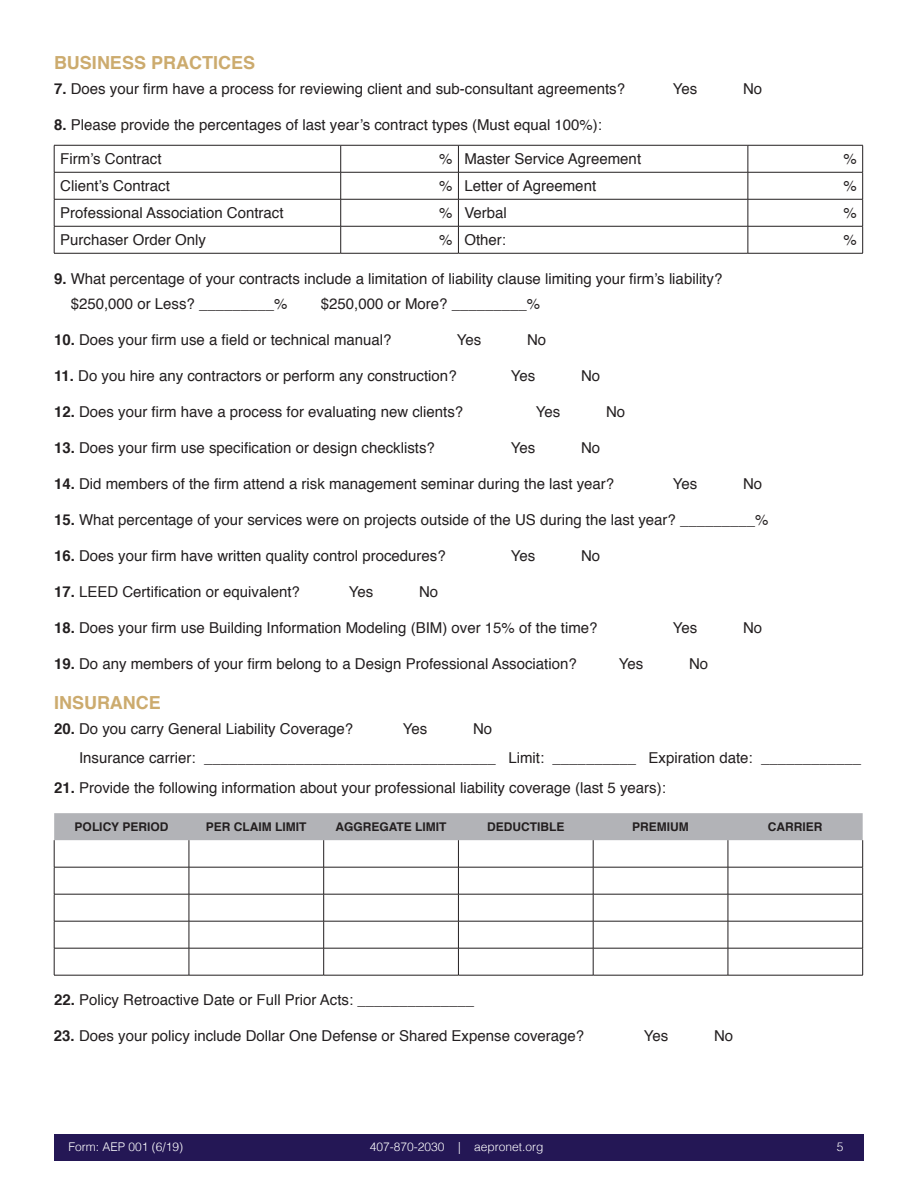
<style>
.page{position:relative;width:918px;height:1188px;background:#fff}
.page>*{position:absolute;margin:0;border:0;box-sizing:border-box;transform-origin:0 0}
.t1{font:700 18px "Helvetica";color:#ccab6e}
.t2{font:15px/25.2px "Helvetica";color:#231f20}
.t3{font:700 12px "Helvetica";color:#231f20}
.t4{font:300 12px "Helvetica";color:#fff}
.s1{font-weight:700}
</style>
<div class="page">
<hr style="left:54px;top:145px;width:287px;height:1px;background:#231f20">
<hr style="left:341px;top:145px;width:117px;height:1px;background:#231f20">
<hr style="left:458px;top:145px;width:290px;height:1px;background:#231f20">
<hr style="left:748px;top:145px;width:115px;height:1px;background:#231f20">
<hr style="left:54px;top:172px;width:287px;height:1px;background:#231f20">
<hr style="left:341px;top:172px;width:117px;height:1px;background:#231f20">
<hr style="left:458px;top:172px;width:290px;height:1px;background:#231f20">
<hr style="left:748px;top:172px;width:115px;height:1px;background:#231f20">
<hr style="left:54px;top:199px;width:287px;height:1px;background:#231f20">
<hr style="left:341px;top:199px;width:117px;height:1px;background:#231f20">
<hr style="left:458px;top:199px;width:290px;height:1px;background:#231f20">
<hr style="left:748px;top:199px;width:115px;height:1px;background:#231f20">
<hr style="left:54px;top:226px;width:287px;height:1px;background:#231f20">
<svg style="left:54px;top:145px;width:1px;height:108px"></svg>
<hr style="left:341px;top:226px;width:117px;height:1px;background:#231f20">
<svg style="left:340px;top:145px;width:1px;height:108px"></svg>
<hr style="left:458px;top:226px;width:290px;height:1px;background:#231f20">
<svg style="left:458px;top:145px;width:1px;height:108px"></svg>
<hr style="left:748px;top:226px;width:115px;height:1px;background:#231f20">
<svg style="left:748px;top:145px;width:1px;height:108px"></svg>
<svg style="left:862px;top:145px;width:1px;height:108px"></svg>
<hr style="left:54px;top:253px;width:287px;height:1px;background:#231f20">
<hr style="left:341px;top:253px;width:117px;height:1px;background:#231f20">
<hr style="left:458px;top:253px;width:290px;height:1px;background:#231f20">
<hr style="left:748px;top:253px;width:115px;height:1px;background:#231f20">
<svg style="left:54px;top:813px;width:809px;height:162px"></svg>
<hr style="left:54px;top:975px;width:135px;height:1px;background:#231f20">
<hr style="left:189px;top:975px;width:135px;height:1px;background:#231f20">
<hr style="left:324px;top:975px;width:134px;height:1px;background:#231f20">
<hr style="left:458px;top:975px;width:135px;height:1px;background:#231f20">
<hr style="left:593px;top:975px;width:135px;height:1px;background:#231f20">
<hr style="left:728px;top:975px;width:135px;height:1px;background:#231f20">
<div style="left:54px;top:1134px;width:810px;height:27px;background:#241755"></div>
<p class="t1" style="left:54px;top:48px;width:203px">BUSINESS PRACTICES</p>
<p class="t2" style="left:54px;top:76px;width:573px"><span class="s1">7.</span> Does your firm have a process for reviewing client and sub-consultant agreements?</p>
<p class="t2" style="left:673px;top:76px;width:26px">Yes</p>
<p class="t2" style="left:743px;top:76px;width:21px">No</p>
<p class="t2" style="left:54px;top:112px;width:550px"><span class="s1">8.</span> Please provide the percentages of last year’s contract types (Must equal 100%):</p>
<p class="t2" style="left:60px;top:147px;width:103px">Firm’s Contract</p>
<p class="t2" style="left:439px;top:147px;width:204px">% Master Service Agreement</p>
<p class="t2" style="left:843px;top:147px;width:15px">%</p>
<p class="t2" style="left:60px;top:174px;width:111px">Client’s Contract</p>
<p class="t2" style="left:439px;top:174px;width:159px">% Letter of Agreement</p>
<p class="t2" style="left:843px;top:174px;width:15px">%</p>
<p class="t2" style="left:60px;top:201px;width:225px">Professional Association Contract</p>
<p class="t2" style="left:439px;top:201px;width:69px">% Verbal</p>
<p class="t2" style="left:843px;top:201px;width:15px">%</p>
<p class="t2" style="left:60px;top:228px;width:147px">Purchaser Order Only</p>
<p class="t2" style="left:439px;top:228px;width:69px">% Other:</p>
<p class="t2" style="left:843px;top:228px;width:15px">%</p>
<p class="t2" style="left:71px;top:267px;width:653px;text-indent:-17px"><span class="s1">9.</span> What percentage of your contracts include a limitation of liability clause limiting your firm’s liability? $250,000 or Less? _________%</p>
<p class="t2" style="left:321px;top:292px;width:221px">$250,000 or More? _________%</p>
<p class="t2" style="left:54px;top:328px;width:339px"><span class="s1">10.</span> Does your firm use a field or technical manual?</p>
<p class="t2" style="left:457px;top:328px;width:26px">Yes</p>
<p class="t2" style="left:527px;top:328px;width:21px">No</p>
<p class="t2" style="left:54px;top:364px;width:404px"><span class="s1">11.</span> Do you hire any contractors or perform any construction?</p>
<p class="t2" style="left:511px;top:364px;width:26px">Yes</p>
<p class="t2" style="left:581px;top:364px;width:21px">No</p>
<p class="t2" style="left:54px;top:400px;width:411px"><span class="s1">12.</span> Does your firm have a process for evaluating new clients?</p>
<p class="t2" style="left:536px;top:400px;width:26px">Yes</p>
<p class="t2" style="left:606px;top:400px;width:21px">No</p>
<p class="t2" style="left:54px;top:436px;width:382px"><span class="s1">13.</span> Does your firm use specification or design checklists?</p>
<p class="t2" style="left:511px;top:436px;width:26px">Yes</p>
<p class="t2" style="left:581px;top:436px;width:21px">No</p>
<p class="t2" style="left:54px;top:472px;width:562px"><span class="s1">14.</span> Did members of the firm attend a risk management seminar during the last year?</p>
<p class="t2" style="left:673px;top:472px;width:26px">Yes</p>
<p class="t2" style="left:743px;top:472px;width:21px">No</p>
<p class="t2" style="left:54px;top:508px;width:716px"><span class="s1">15.</span> What percentage of your services were on projects outside of the US during the last year? _________%</p>
<p class="t2" style="left:54px;top:544px;width:393px"><span class="s1">16.</span> Does your firm have written quality control procedures?</p>
<p class="t2" style="left:511px;top:544px;width:26px">Yes</p>
<p class="t2" style="left:581px;top:544px;width:21px">No</p>
<p class="t2" style="left:54px;top:580px;width:247px"><span class="s1">17.</span> LEED Certification or equivalent?</p>
<p class="t2" style="left:349px;top:580px;width:26px">Yes</p>
<p class="t2" style="left:419px;top:580px;width:21px">No</p>
<p class="t2" style="left:54px;top:616px;width:545px"><span class="s1">18.</span> Does your firm use Building Information Modeling (BIM) over 15% of the time?</p>
<p class="t2" style="left:673px;top:616px;width:26px">Yes</p>
<p class="t2" style="left:743px;top:616px;width:21px">No</p>
<p class="t2" style="left:54px;top:652px;width:524px"><span class="s1">19.</span> Do any members of your firm belong to a Design Professional Association?</p>
<p class="t2" style="left:619px;top:652px;width:26px">Yes</p>
<p class="t2" style="left:689px;top:652px;width:21px">No</p>
<p class="t1" style="left:54px;top:688px;width:108px">INSURANCE</p>
<p class="t2" style="left:54px;top:717px;width:301px"><span class="s1">20.</span> Do you carry General Liability Coverage?</p>
<p class="t2" style="left:403px;top:717px;width:26px">Yes</p>
<p class="t2" style="left:79px;top:715px;width:784px;line-height:28.8px;text-indent:394px">No<br>Insurance carrier: ___________________________________ Limit: __________ Expiration date: ____________</p>
<p class="t2" style="left:54px;top:776px;width:613px"><span class="s1">21.</span> Provide the following information about your professional liability coverage (last 5 years):</p>
<p class="t3" style="left:75px;top:817px;width:95px">POLICY PERIOD</p>
<p class="t3" style="left:206px;top:817px;width:102px">PER CLAIM LIMIT</p>
<p class="t3" style="left:336px;top:817px;width:113px">AGGREGATE LIMIT</p>
<p class="t3" style="left:487px;top:817px;width:79px">DEDUCTIBLE</p>
<p class="t3" style="left:632px;top:817px;width:58px">PREMIUM</p>
<p class="t3" style="left:768px;top:817px;width:56px">CARRIER</p>
<p class="t2" style="left:54px;top:988px;width:422px"><span class="s1">22.</span> Policy Retroactive Date or Full Prior Acts: ______________</p>
<p class="t2" style="left:54px;top:1024px;width:532px"><span class="s1">23.</span> Does your policy include Dollar One Defense or Shared Expense coverage?</p>
<p class="t2" style="left:644px;top:1024px;width:26px">Yes</p>
<p class="t2" style="left:714px;top:1024px;width:21px">No</p>
<p class="t4" style="left:68px;top:1136px;width:116px">Form: AEP 001 (6/19)</p>
<p class="t4" style="left:370px;top:1136px;width:175px">407-870-2030 | aepronet.org</p>
<p class="t4" style="left:837px;top:1136px;width:8px">5</p>
</div>
